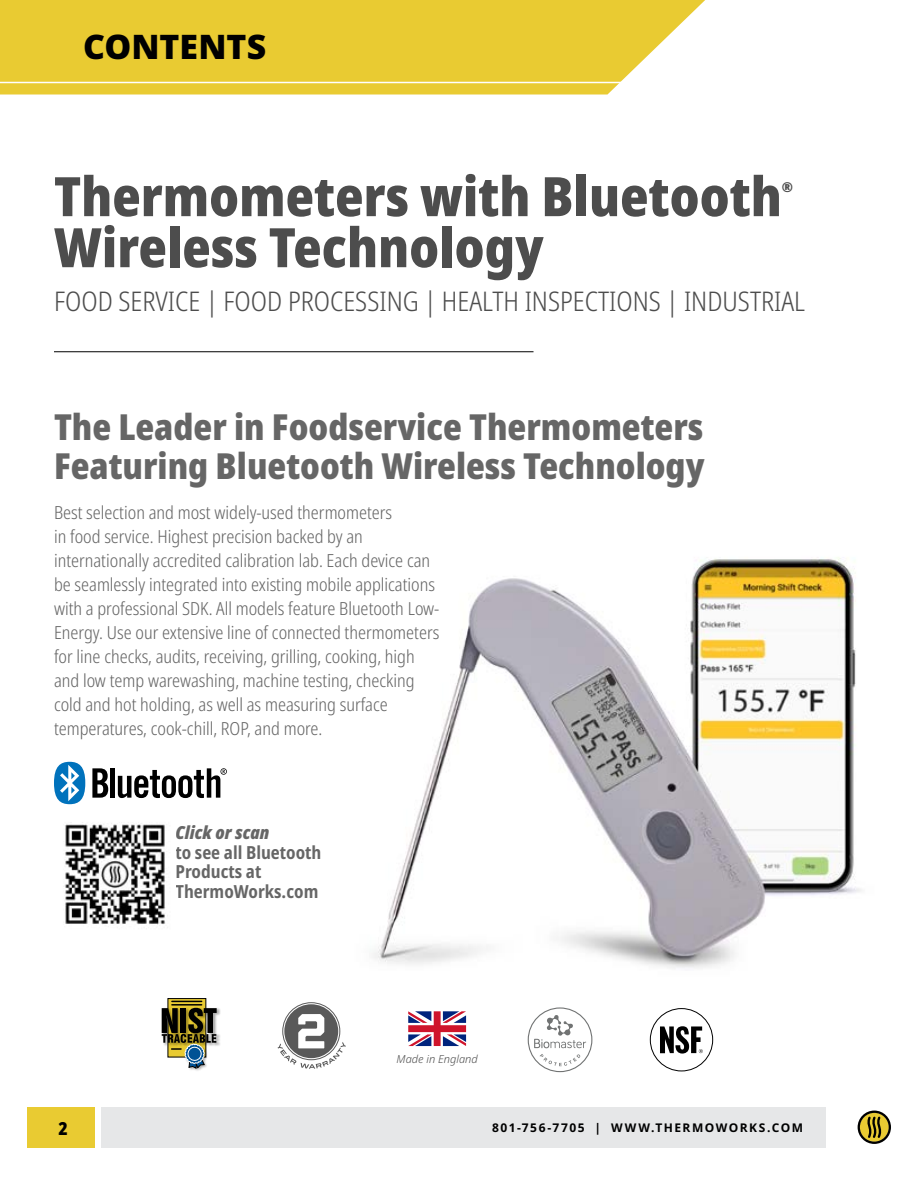
<style>
.page{position:relative;width:918px;height:1188px;background:#fff}
.page>*{position:absolute;margin:0;border:0;box-sizing:border-box;transform-origin:0 0}
.t1{font:900 condensed 54.45px "Noto Sans";color:#4d4d4d}
.t2{font:900 condensed 36px/39.8px "Noto Sans";color:#666}
.t3{font:900 33.9px "Noto Sans";letter-spacing:-.005em;color:#000}
.t4{font:300 condensed 27.15px "Noto Sans";color:#4d4d4d}
.t5{font:300 condensed 18px/24px "Noto Sans";color:#666}
.t6{font:700 condensed 18px/19.5px "Noto Sans";color:#666}
.t7{font:italic 900 condensed 18px "Noto Sans";color:#666}
.t8{font:900 condensed 18px "Noto Sans";color:#000}
.t9{font:900 condensed 13.65px "Noto Sans";color:#4d4d4d}
.t10{font:700 12px "Noto Sans";letter-spacing:.125em;color:#000}
.t11{font:italic 300 10.95px "Noto Sans";color:#4d4d4d}
</style>
<div class="page">
<div style="left:102px;top:1107px;width:724px;height:41px;background:#e6e7e8"></div>
<svg style="left:858px;top:1111px;width:33px;height:33px"></svg>
<div style="left:27px;top:1107px;width:67px;height:41px;background:#e9cb32"></div>
<img style="left:373px;top:557px;width:489px;height:412px">
<svg style="left:0;top:0;width:705px;height:94px;fill:#e9cb32"></svg>
<svg style="left:168px;top:998px;width:38px;height:9px"></svg>
<img style="left:161px;top:1007px;width:60px;height:26px">
<hr style="left:172px;top:1001px;width:30px;height:1px;background:#000">
<hr style="left:172px;top:1004px;width:30px;height:2px;background:#000">
<img style="left:161px;top:1034px;width:59px;height:12px">
<img style="left:189px;top:1068px;width:14px;height:3px">
<svg style="left:162px;top:1008px;width:55px;height:60px"></svg>
<div style="left:284px;top:1004px;width:54px;height:54px;background:#595959;border-radius:50%"></div>
<svg style="left:278px;top:1014px;width:68px;height:55px"></svg>
<svg style="left:408px;top:1011px;width:58px;height:35px"></svg>
<hr style="left:54px;top:351px;width:480px;height:1px;background:#000">
<svg style="left:92px;top:768px;width:16px;height:30px"></svg>
<div style="left:110px;top:768px;width:5px;height:30px;background:#000"></div>
<svg style="left:118px;top:768px;width:109px;height:30px"></svg>
<svg style="left:54px;top:762px;width:31px;height:42px"></svg>
<hr style="left:0;top:82px;width:705px;height:1px;background:#fff">
<svg style="left:528px;top:1007px;width:64px;height:65px"></svg>
<div style="left:650px;top:1008px;width:63px;height:63px;border:1px solid #000;border-radius:50%"></div>
<svg style="left:660px;top:1026px;width:43px;height:28px"></svg>
<img style="left:65px;top:822px;width:103px;height:106px">
<h3 class="t3" style="left:83px;top:20px;width:185px">CONTENTS</h3>
<h1 class="t1" style="left:54px;top:155px;width:729px">Thermometers with Bluetooth</h1>
<p class="t9" style="left:782px;top:177px;width:13px">®</p>
<h1 class="t1" style="left:54px;top:206px;width:491px">Wireless Technology</h1>
<h3 class="t4" style="left:54px;top:282px;width:753px">FOOD SERVICE | FOOD PROCESSING | HEALTH INSPECTIONS | INDUSTRIAL</h3>
<h2 class="t2" style="left:54px;top:407px;width:652px">The Leader in Foodservice Thermometers<br>Featuring Bluetooth Wireless Technology</h2>
<p class="t5" style="left:54px;top:501px;width:387px">Best selection and most widely-used thermometers<br>in food service. Highest precision backed by an internationally accredited calibration lab. Each device can be seamlessly integrated into existing mobile applications with a professional SDK. All models feature Bluetooth Low-Energy. Use our extensive line of connected thermometers for line checks, audits, receiving, grilling, cooking, high and low temp warewashing, machine testing, checking cold and hot holding, as well as measuring surface temperatures, cook-chill, ROP, and more.</p>
<p class="t7" style="left:176px;top:819px;width:95px">Click or scan</p>
<p class="t6" style="left:176px;top:843px;width:147px">to see all Bluetooth<br>Products at<br>ThermoWorks.com</p>
<p class="t11" style="left:397px;top:1052px;width:83px">Made in England</p>
<p class="t8" style="left:58px;top:1115px;width:11px">2</p>
<p class="t10" style="left:492px;top:1119px;width:313px">801-756-7705 | WWW.THERMOWORKS.COM</p>
</div>
